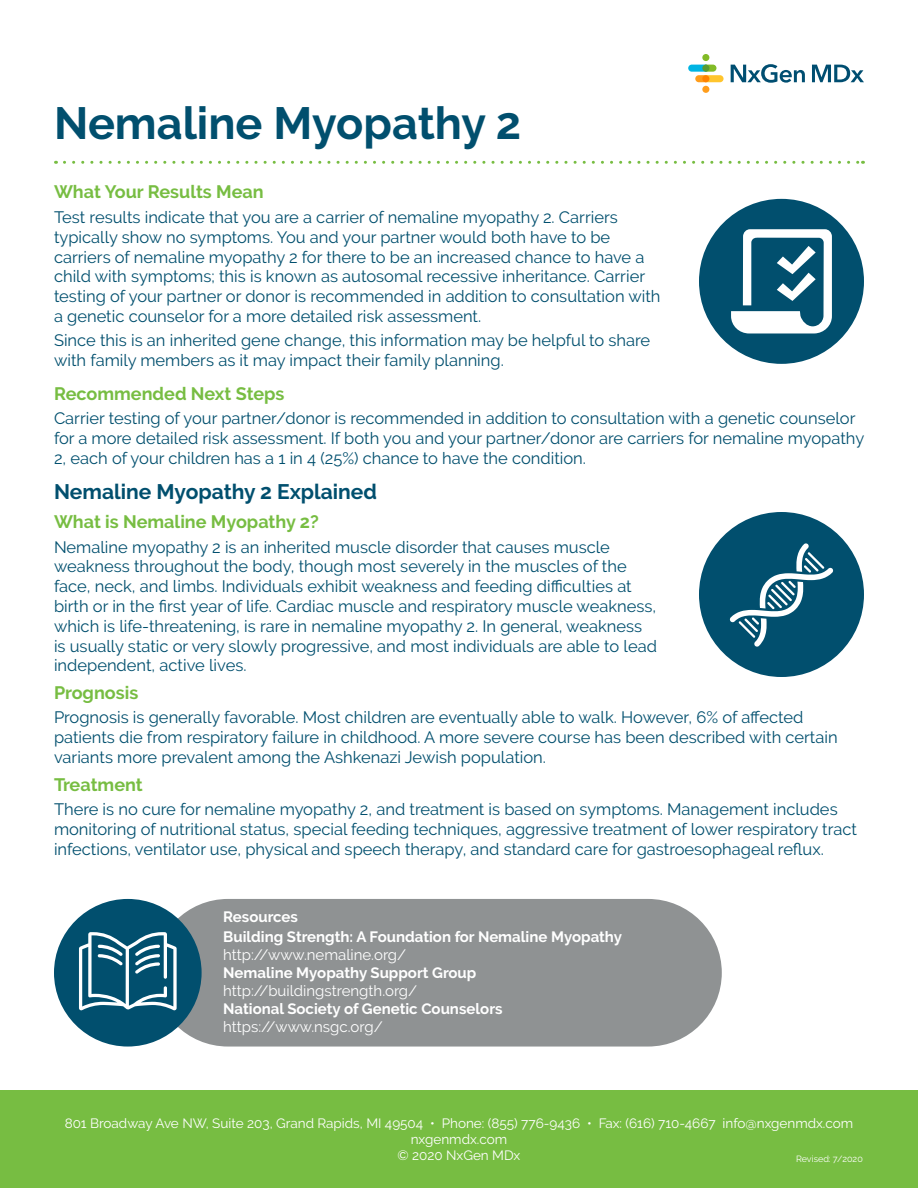
<style>
.page{position:relative;width:918px;height:1188px;background:#fff}
.page>*{position:absolute;margin:0;border:0;box-sizing:border-box;transform-origin:0 0}
.t1{font:700 45px "Raleway";color:#014f6e}
.t2{font:700 21px "Raleway";color:#014f6e}
.t3{font:700 18px "Raleway";color:#77bd42}
.t4{font:16.5px/19.8px "Raleway";color:#014f6e}
.t5{font:700 15px "Raleway";color:#fff}
.t6{font:15px "Raleway";color:#fff}
.t7{font:13.5px/16.2px "Raleway";color:#fff;text-align:center}
.t8{font:9px "Raleway";color:#fff}
</style>
<div class="page">
<div style="left:154px;top:899px;width:568px;height:148px;background:#8f9293;border-radius:74px"></div>
<div style="left:54px;top:899px;width:148px;height:148px;background:#014f6e;border-radius:50%"></div>
<svg style="left:79px;top:932px;width:98px;height:78px"></svg>
<div style="left:0;top:1091px;width:918px;height:97px;background:#77bd42"></div>
<svg style="left:812px;top:65px;width:52px;height:17px"></svg>
<svg style="left:731px;top:64px;width:74px;height:19px"></svg>
<svg style="left:688px;top:65px;width:36px;height:17px"></svg>
<div style="left:702px;top:54px;width:7px;height:7px;background:#82bb27;border-radius:50%"></div>
<div style="left:702px;top:86px;width:7px;height:7px;background:#ff9d1b;border-radius:50%"></div>
<div style="left:702px;top:65px;width:7px;height:7px;background:#589b31;border-radius:50%"></div>
<div style="left:702px;top:75px;width:7px;height:7px;background:#ff8200;border-radius:50%"></div>
<div style="left:699px;top:512px;width:165px;height:165px;background:#014f6e;border-radius:50%"></div>
<svg style="left:730px;top:543px;width:103px;height:104px"></svg>
<div style="left:699px;top:199px;width:165px;height:165px;background:#014f6e;border-radius:50%"></div>
<svg style="left:731px;top:229px;width:101px;height:104px"></svg>
<svg style="left:64px;top:161px;width:799px;height:3px"></svg>
<p class="t1" style="left:54px;top:97px;width:469px">Nemaline Myopathy 2</p>
<p class="t3" style="left:54px;top:182px;width:211px">What Your Results Mean</p>
<p class="t4" style="left:54px;top:207px;width:608px">Test results indicate that you are a carrier of nemaline myopathy 2. Carriers typically show no symptoms. You and your partner would both have to be carriers of nemaline myopathy 2 for there to be an increased chance to have a child with symptoms; this is known as autosomal recessive inheritance. Carrier testing of your partner or donor is recommended in addition to consultation with a genetic counselor for a more detailed risk assessment.</p>
<p class="t4" style="left:54px;top:331px;width:598px">Since this is an inherited gene change, this information may be helpful to share with family members as it may impact their family planning.</p>
<p class="t3" style="left:54px;top:383px;width:232px">Recommended Next Steps</p>
<p class="t4" style="left:54px;top:408px;width:812px">Carrier testing of your partner/donor is recommended in addition to consultation with a genetic counselor for a more detailed risk assessment. If both you and your partner/donor are carriers for nemaline myopathy<br>2, each of your children has a 1 in 4 (25%) chance to have the condition.</p>
<p class="t2" style="left:54px;top:480px;width:325px">Nemaline Myopathy 2 Explained</p>
<p class="t3" style="left:54px;top:511px;width:266px">What is Nemaline Myopathy 2?</p>
<p class="t4" style="left:54px;top:537px;width:604px">Nemaline myopathy 2 is an inherited muscle disorder that causes muscle weakness throughout the body, though most severely in the muscles of the face, neck, and limbs. Individuals exhibit weakness and feeding difficulties at birth or in the first year of life. Cardiac muscle and respiratory muscle weakness, which is life-threatening, is rare in nemaline myopathy 2. In general, weakness is usually static or very slowly progressive, and most individuals are able to lead independent, active lives.</p>
<p class="t3" style="left:54px;top:682px;width:86px">Prognosis</p>
<p class="t4" style="left:54px;top:707px;width:785px">Prognosis is generally favorable. Most children are eventually able to walk. However, 6% of affected patients die from respiratory failure in childhood. A more severe course has been described with certain variants more prevalent among the Ashkenazi Jewish population.</p>
<p class="t3" style="left:54px;top:774px;width:90px">Treatment</p>
<p class="t4" style="left:54px;top:799px;width:804px">There is no cure for nemaline myopathy 2, and treatment is based on symptoms. Management includes monitoring of nutritional status, special feeding techniques, aggressive treatment of lower respiratory tract infections, ventilator use, physical and speech therapy, and standard care for gastroesophageal reflux.</p>
<p class="t5" style="left:223px;top:908px;width:76px">Resources</p>
<p class="t5" style="left:223px;top:928px;width:400px">Building Strength: A Foundation for Nemaline Myopathy</p>
<p class="t6" style="left:223px;top:946px;width:185px">http://www.nemaline.org/</p>
<p class="t5" style="left:223px;top:964px;width:255px">Nemaline Myopathy Support Group</p>
<p class="t6" style="left:223px;top:982px;width:196px">http://buildingstrength.org/</p>
<p class="t5" style="left:223px;top:1000px;width:281px">National Society of Genetic Counselors</p>
<p class="t6" style="left:223px;top:1018px;width:161px">https://www.nsgc.org/</p>
<p class="t7" style="left:65px;top:1115px;width:790px">801 Broadway Ave NW, Suite 203, Grand Rapids, MI 49504 • Phone: (855) 776-9436 • Fax: (616) 710-4667 info@nxgenmdx.com nxgenmdx.com</p>
<p class="t7" style="left:398px;top:1147px;width:124px">© 2020 NxGen MDx</p>
<p class="t8" style="left:796px;top:1154px;width:68px">Revised: 7/2020</p>
</div>
